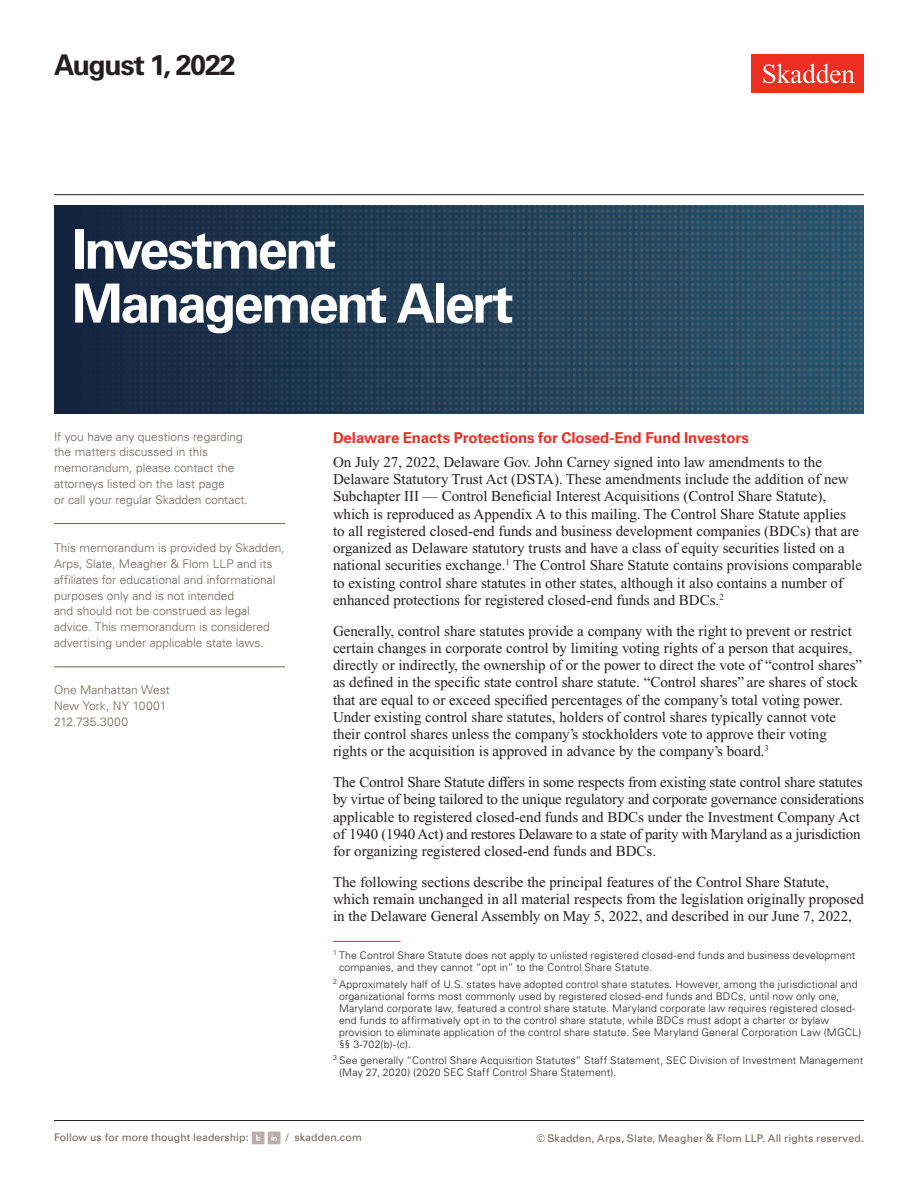
<style>
.page{position:relative;width:918px;height:1188px;background:#fff}
.page>*{position:absolute;margin:0;border:0;box-sizing:border-box;transform-origin:0 0}
.Title_Practice_Speci{font:700 54px/54px "Univers LT Std";letter-spacing:-.05em;color:#fff}
.Title_date{font:700 28.5px "Univers LT Std";letter-spacing:-.05em;color:#231f20}
.Main_Body{font:15px/17.2px "Times New Roman PS Std";color:#231f20}
.First_Level_Heading{font:700 15px "Univers LT Std";letter-spacing:-.01em;color:#ee2e22}
.Sidebar_body_rule_be{font:300 12px/15.8px "Univers LT Std";color:#6f645a}
.Firm_Address{font:300 12px/15.8px "Univers LT Std";color:#6f645a}
.Footnote{font:300 10.5px/12px "Univers LT Std";letter-spacing:.015em;color:#231f20}
.t1{font:10.5px "Univers LT Std";letter-spacing:.01em;color:#6f645a}
</style>
<div class="page">
<div style="left:752px;top:54px;width:112px;height:39px;background:#ee2e22"></div>
<svg style="left:763px;top:64px;width:92px;height:19px"></svg>
<hr style="left:54px;top:1120px;width:810px;height:1px;background:#231f20">
<hr style="left:54px;top:194px;width:810px;height:1px;background:#231f20">
<div style="left:252px;top:1132px;width:12px;height:12px;background:#baaeae"></div>
<svg style="left:256px;top:1135px;width:4px;height:6px"></svg>
<div style="left:268px;top:1132px;width:12px;height:12px;background:#baaeae"></div>
<svg style="left:271px;top:1135px;width:6px;height:6px"></svg>
<img style="left:54px;top:206px;width:810px;height:208px">
<hr style="left:333px;top:941px;width:67px;height:1px;background:#ee2e22">
<hr style="left:54px;top:523px;width:231px;height:1px;background:#6f645a">
<hr style="left:54px;top:666px;width:231px;height:1px;background:#6f645a">
<p class="Title_date" style="left:54px;top:48px;width:183px">August 1, 2022</p>
<h1 class="Title_Practice_Speci" style="left:72px;top:223px;width:443px">Investment<br>Management Alert</h1>
<p class="Sidebar_body_rule_be" style="left:54px;top:429px;width:195px">If you have any questions regarding the matters discussed in this memorandum, please contact the attorneys listed on the last page<br>or call your regular Skadden contact.</p>
<p class="Sidebar_body_rule_be" style="left:54px;top:540px;width:232px">This memorandum is provided by Skadden, Arps, Slate, Meagher &amp; Flom LLP and its affiliates for educational and informational purposes only and is not intended<br>and should not be construed as legal advice. This memorandum is considered advertising under applicable state laws.</p>
<p class="Firm_Address" style="left:54px;top:682px;width:117px">One Manhattan West<br>New York, NY 10001<br>212.735.3000</p>
<h1 class="First_Level_Heading" style="left:333px;top:429px;width:417px">Delaware Enacts Protections for Closed-End Fund Investors</h1>
<p class="Main_Body" style="left:333px;top:453px;width:531px">On July 27, 2022, Delaware Gov. John Carney signed into law amendments to the Delaware Statutory Trust Act (DSTA). These amendments include the addition of new Subchapter III — Control Beneficial Interest Acquisitions (Control Share Statute), which is reproduced as Appendix A to this mailing. The Control Share Statute applies<br>to all registered closed-end funds and business development companies (BDCs) that are organized as Delaware statutory trusts and have a class of equity securities listed on a national securities exchange.<sup>1</sup> The Control Share Statute contains provisions comparable to existing control share statutes in other states, although it also contains a number of enhanced protections for registered closed-end funds and BDCs.<sup>2</sup></p>
<p class="Main_Body" style="left:333px;top:622px;width:531px">Generally, control share statutes provide a company with the right to prevent or restrict certain changes in corporate control by limiting voting rights of a person that acquires, directly or indirectly, the ownership of or the power to direct the vote of “control shares” as defined in the specific state control share statute. “Control shares” are shares of stock that are equal to or exceed specified percentages of the company’s total voting power.<br>Under existing control share statutes, holders of control shares typically cannot vote their control shares unless the company’s stockholders vote to approve their voting rights or the acquisition is approved in advance by the company’s board.<sup>3</sup></p>
<p class="Main_Body" style="left:333px;top:774px;width:533px">The Control Share Statute differs in some respects from existing state control share statutes by virtue of being tailored to the unique regulatory and corporate governance considerations applicable to registered closed-end funds and BDCs under the Investment Company Act of 1940 (1940 Act) and restores Delaware to a state of parity with Maryland as a jurisdiction for organizing registered closed-end funds and BDCs.</p>
<p class="Main_Body" style="left:333px;top:873px;width:532px">The following sections describe the principal features of the Control Share Statute, which remain unchanged in all material respects from the legislation originally proposed in the Delaware General Assembly on May 5, 2022, and described in our June 7, 2022,</p>
<p class="Footnote" style="left:339px;top:950px;width:518px;text-indent:-6px"><sup>1</sup> The Control Share Statute does not apply to unlisted registered closed-end funds and business development companies, and they cannot “opt in” to the Control Share Statute.</p>
<p class="Footnote" style="left:339px;top:978px;width:524px;text-indent:-6px"><sup>2</sup> Approximately half of U.S. states have adopted control share statutes. However, among the jurisdictional and organizational forms most commonly used by registered closed-end funds and BDCs, until now only one, Maryland corporate law, featured a control share statute. Maryland corporate law requires registered closed&shy;end funds to affirmatively opt in to the control share statute, while BDCs must adopt a charter or bylaw provision to eliminate application of the control share statute. See Maryland General Corporation Law (MGCL) §§ 3-702(b)-(c).</p>
<p class="Footnote" style="left:339px;top:1055px;width:526px;text-indent:-6px"><sup>3</sup> See generally “Control Share Acquisition Statutes” Staff Statement, SEC Division of Investment Management (May 27, 2020) (2020 SEC Staff Control Share Statement).</p>
<p class="t1" style="left:54px;top:1131px;width:196px">Follow us for more thought leadership:</p>
<p class="t1" style="left:286px;top:1131px;width:77px">/ skadden.com</p>
<p class="t1" style="left:536px;top:1132px;width:329px">© Skadden, Arps, Slate, Meagher &amp; Flom LLP. All rights reserved.</p>
</div>
